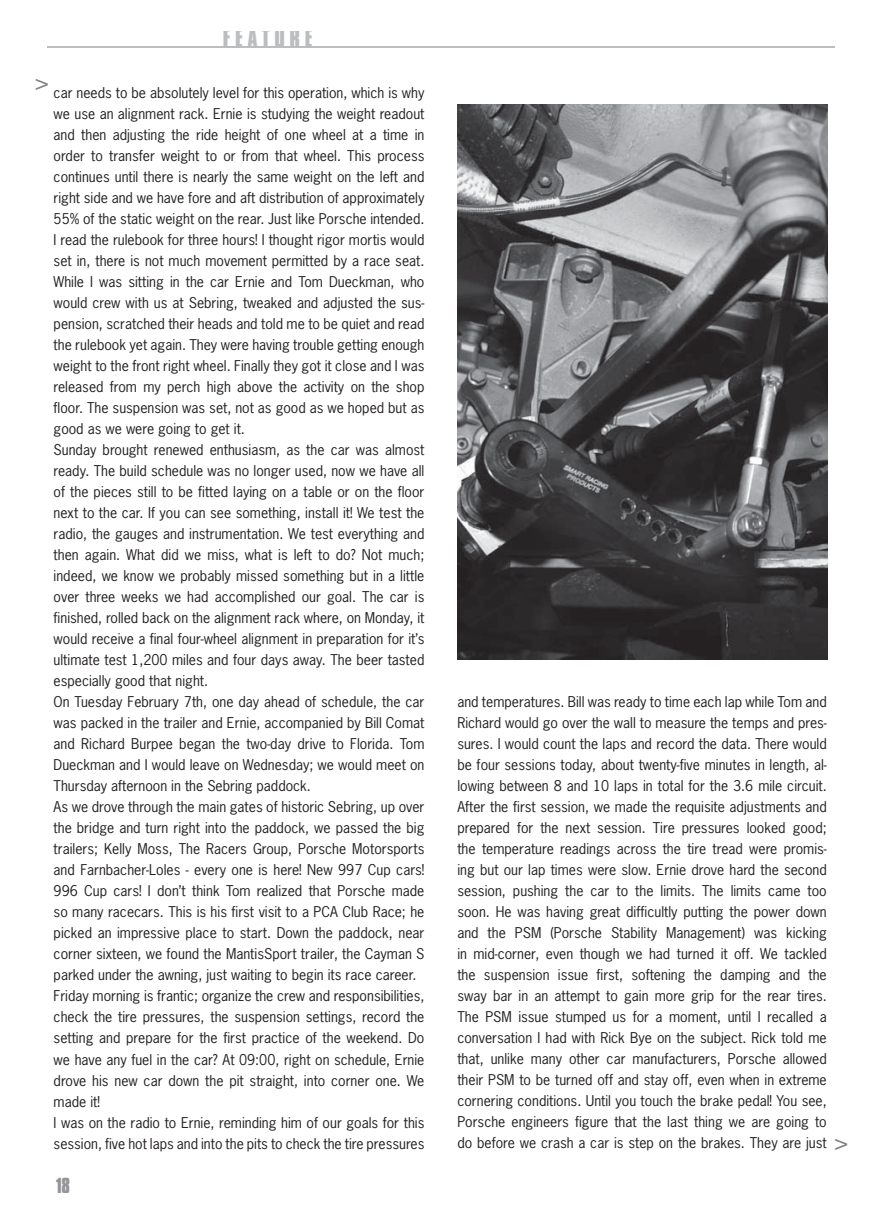
<style>
.page{position:relative;width:882px;height:1229px;background:#fff}
.page>*{position:absolute;margin:0;border:0;box-sizing:border-box;transform-origin:0 0}
.t1{font:700 22.75px "Compacta BT";letter-spacing:.2em;color:#bbbdbf}
.t2{font:22.75px "Compacta Bold Plain";color:#939598}
.t3{font:21px "Helvetica";color:#808284}
.t4{font:14px/21px "News Gothic Std";color:#231f20}
</style>
<div class="page">
<hr style="left:47px;top:47px;width:788px;height:1px;background:#bbbdbf">
<img style="left:457px;top:104px;width:370px;height:556px">
<h1 class="t1" style="left:223px;top:28px;width:91px">FEATURE</h1>
<h2 class="t3" style="left:36px;top:73px;width:14px">&gt;</h2>
<p class="t4" style="left:54px;top:83px;width:372px">car needs to be absolutely level for this operation, which is why we use an alignment rack. Ernie is studying the weight readout and then adjusting the ride height of one wheel at a time in order to transfer weight to or from that wheel. This process continues until there is nearly the same weight on the left and right side and we have fore and aft distribution of approximately 55% of the static weight on the rear. Just like Porsche intended.<br>I read the rulebook for three hours! I thought rigor mortis would set in, there is not much movement permitted by a race seat.<br>While I was sitting in the car Ernie and Tom Dueckman, who would crew with us at Sebring, tweaked and adjusted the sus&shy;pension, scratched their heads and told me to be quiet and read the rulebook yet again. They were having trouble getting enough weight to the front right wheel. Finally they got it close and I was released from my perch high above the activity on the shop floor. The suspension was set, not as good as we hoped but as good as we were going to get it.<br>Sunday brought renewed enthusiasm, as the car was almost ready. The build schedule was no longer used, now we have all of the pieces still to be fitted laying on a table or on the floor next to the car. If you can see something, install it! We test the radio, the gauges and instrumentation. We test everything and then again. What did we miss, what is left to do? Not much; indeed, we know we probably missed something but in a little over three weeks we had accomplished our goal. The car is finished, rolled back on the alignment rack where, on Monday, it would receive a final four-wheel alignment in preparation for it’s ultimate test 1,200 miles and four days away. The beer tasted especially good that night.<br>On Tuesday February 7th, one day ahead of schedule, the car was packed in the trailer and Ernie, accompanied by Bill Comat and Richard Burpee began the two-day drive to Florida. Tom Dueckman and I would leave on Wednesday; we would meet on Thursday afternoon in the Sebring paddock.<br>As we drove through the main gates of historic Sebring, up over the bridge and turn right into the paddock, we passed the big trailers; Kelly Moss, The Racers Group, Porsche Motorsports and Farnbacher-Loles - every one is here! New 997 Cup cars!<br>996 Cup cars! I don’t think Tom realized that Porsche made so many racecars. This is his first visit to a PCA Club Race; he picked an impressive place to start. Down the paddock, near corner sixteen, we found the MantisSport trailer, the Cayman S parked under the awning, just waiting to begin its race career.<br>Friday morning is frantic; organize the crew and responsibilities, check the tire pressures, the suspension settings, record the setting and prepare for the first practice of the weekend. Do we have any fuel in the car? At 09:00, right on schedule, Ernie drove his new car down the pit straight, into corner one. We made it!<br>I was on the radio to Ernie, reminding him of our goals for this session, five hot laps and into the pits to check the tire pressures</p>
<h1 class="t2" style="left:56px;top:1178px;width:16px">18</h1>
<p class="t4" style="left:457px;top:692px;width:371px;text-align:justify">and temperatures. Bill was ready to time each lap while Tom and Richard would go over the wall to measure the temps and pres&shy;sures. I would count the laps and record the data. There would be four sessions today, about twenty-five minutes in length, al&shy;lowing between 8 and 10 laps in total for the 3.6 mile circuit.<br>After the first session, we made the requisite adjustments and prepared for the next session. Tire pressures looked good; the temperature readings across the tire tread were promis&shy;ing but our lap times were slow. Ernie drove hard the second session, pushing the car to the limits. The limits came too soon. He was having great difficultly putting the power down and the PSM (Porsche Stability Management) was kicking in mid-corner, even though we had turned it off. We tackled the suspension issue first, softening the damping and the sway bar in an attempt to gain more grip for the rear tires.<br>The PSM issue stumped us for a moment, until I recalled a conversation I had with Rick Bye on the subject. Rick told me that, unlike many other car manufacturers, Porsche allowed their PSM to be turned off and stay off, even when in extreme cornering conditions. Until you touch the brake pedal! You see, Porsche engineers figure that the last thing we are going to do before we crash a car is step on the brakes. They are just</p>
<h2 class="t3" style="left:835px;top:1133px;width:14px">&gt;</h2>
</div>
